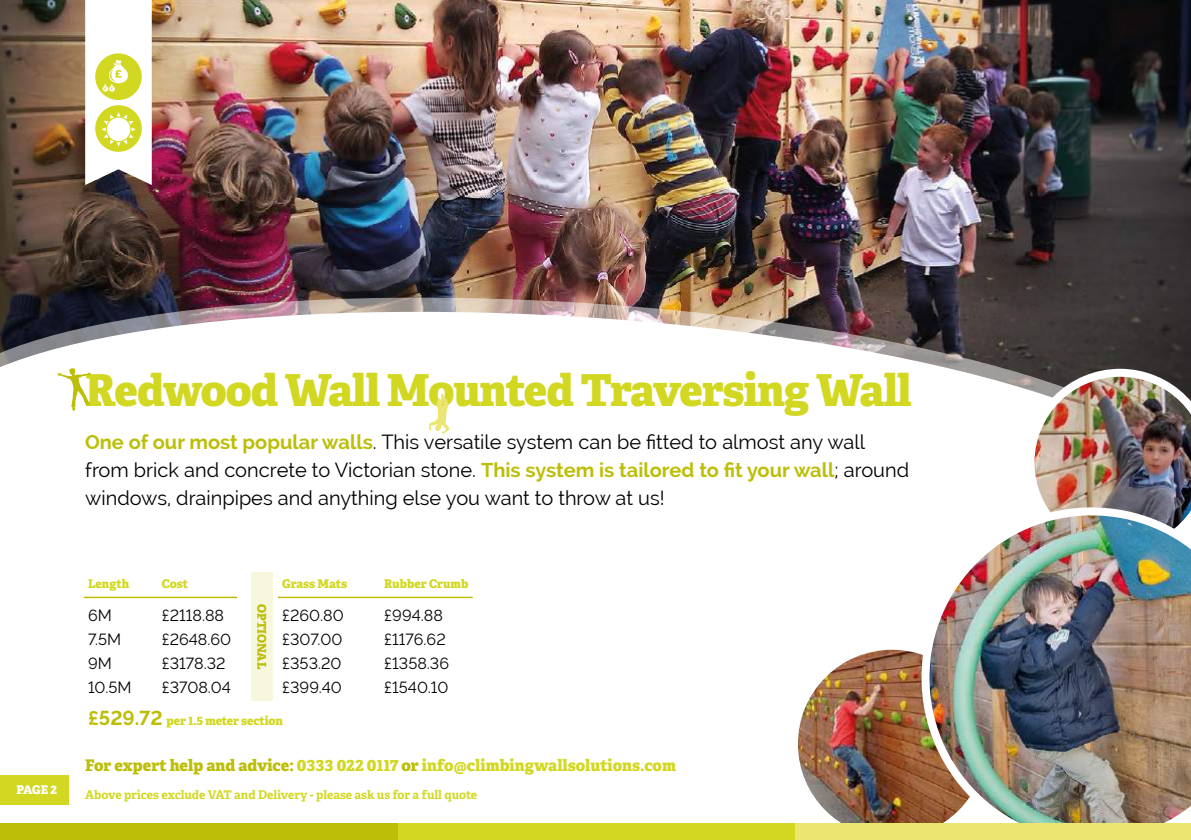
<style>
.page{position:relative;width:1191px;height:840px;background:#fff}
.page>*{position:absolute;margin:0;border:0;box-sizing:border-box;transform-origin:0 0}
.t1{font:800 44px "Adelle";letter-spacing:-.025em;color:#d2d822}
.t2{font:20px/28px "Raleway";color:#000}
.t3{font:16px "Raleway";color:#000}
.t4{font:800 16px "Adelle";color:#d2d822}
.t5{font:700 12px "Adelle";letter-spacing:-.005em;color:#d2d822}
.t6{font:800 12px "Adelle";letter-spacing:-.01em;color:#d2d822}
.t7{font:800 12px "Adelle";color:#bcbe08}
.t8{font:800 12px "Adelle";color:#fff}
.s1{font-weight:700;color:#bcbe08}
.s2{font-family:"Raleway";font-weight:700;font-size:20px;color:#bcbe08}
.s3{color:#bcbe08}
</style>
<div class="page">
<img style="left:0;top:0;width:1191px;height:281px">
<svg style="left:0;top:281px;width:1191px;height:318px"></svg>
<img style="left:1026px;top:368px;width:165px;height:139px">
<img style="left:798px;top:649px;width:123px;height:173px">
<img style="left:921px;top:507px;width:270px;height:315px">
<div style="left:794px;top:822px;width:397px;height:17px;background:#ebe671"></div>
<div style="left:397px;top:822px;width:397px;height:17px;background:#d2d822"></div>
<div style="left:0;top:822px;width:397px;height:17px;background:#bcbe08"></div>
<div style="left:0;top:774px;width:68px;height:29px;background:#d2d822"></div>
<svg style="left:85px;top:0;width:67px;height:185px"></svg>
<svg style="left:57px;top:368px;width:34px;height:43px"></svg>
<svg style="left:429px;top:393px;width:20px;height:41px"></svg>
<hr style="left:84px;top:596px;width:153px;height:2px;background:#bcbe08">
<hr style="left:278px;top:596px;width:195px;height:2px;background:#bcbe08">
<div style="left:251px;top:572px;width:22px;height:128px;background:#f7f7de"></div>
<p class="t8" style="left:16px;top:781px;width:42px">PAGE 2</p>
<h1 class="t1" style="left:85px;top:362px;width:828px">Redwood Wall Mounted Traversing Wall</h1>
<p class="t2" style="left:85px;top:427px;width:825px"><span class="s1">One of our most popular walls</span>. This versatile system can be fitted to almost any wall from brick and concrete to Victorian stone. <span class="s1">This system is tailored to fit your wall</span>; around windows, drainpipes and anything else you want to throw at us!</p>
<p class="t6" style="left:88px;top:576px;width:43px">Length</p>
<p class="t6" style="left:162px;top:576px;width:28px">Cost</p>
<p class="t3" style="left:88px;top:605px;width:25px">6M</p>
<p class="t3" style="left:162px;top:605px;width:64px">£2118.88</p>
<p class="t3" style="left:88px;top:629px;width:35px">7.5M</p>
<p class="t3" style="left:162px;top:629px;width:71px">£2648.60</p>
<p class="t3" style="left:88px;top:653px;width:25px">9M</p>
<p class="t3" style="left:162px;top:653px;width:65px">£3178.32</p>
<p class="t3" style="left:88px;top:677px;width:45px">10.5M</p>
<p class="t3" style="left:162px;top:677px;width:71px">£3708.04</p>
<p class="t6" style="left:88px;top:712px;width:196px"><span class="s2">£529.72</span> per 1.5 meter section</p>
<p class="t6" style="left:282px;top:576px;width:66px">Grass Mats</p>
<p class="t6" style="left:384px;top:576px;width:86px">Rubber Crumb</p>
<p class="t3" style="left:282px;top:605px;width:63px">£260.80</p>
<p class="t3" style="left:384px;top:605px;width:60px">£994.88</p>
<p class="t3" style="left:282px;top:629px;width:62px">£307.00</p>
<p class="t3" style="left:384px;top:629px;width:63px">£1176.62</p>
<p class="t3" style="left:282px;top:653px;width:61px">£353.20</p>
<p class="t3" style="left:384px;top:653px;width:66px">£1358.36</p>
<p class="t3" style="left:282px;top:677px;width:61px">£399.40</p>
<p class="t3" style="left:384px;top:677px;width:66px">£1540.10</p>
<p class="t7" style="left:270px;top:603px;width:67px;rotate:90deg">OPTIONAL</p>
<p class="t4" style="left:85px;top:754px;width:592px"><span class="s3">For expert help and advice:</span> 0333 022 0117 <span class="s3">or</span> info@climbingwallsolutions.com</p>
<p class="t5" style="left:85px;top:786px;width:393px">Above prices exclude VAT and Delivery - please ask us for a full quote</p>
</div>
